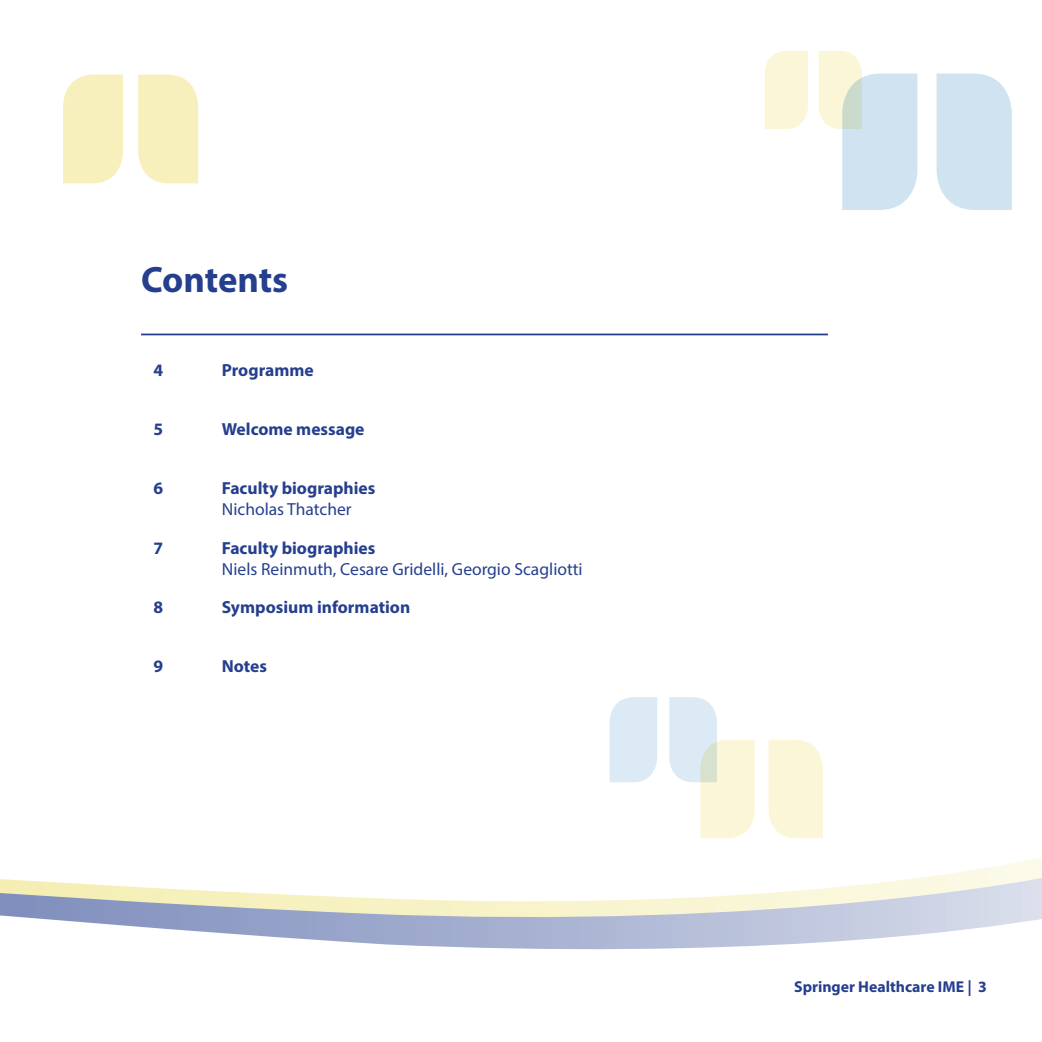
<style>
.page{position:relative;width:1042px;height:1042px;background:#fff}
.page>*{position:absolute;margin:0;border:0;box-sizing:border-box;transform-origin:0 0}
.Subhead{font:700 36.75px "Myriad Pro";letter-spacing:-.005em;color:#253f8e}
.t1{font:700 17.5px/21px "Myriad Pro";color:#253f8e}
.t2{font:17.5px/21px "Myriad Pro";color:#253f8e}
.t3{font:700 15.75px "Myriad Pro";color:#253f8e}
.s1{font-weight:400}
.s2{font-weight:700}
</style>
<div class="page">
<svg style="left:0;top:860px;width:1042px;height:89px"></svg>
<hr style="left:141px;top:334px;width:687px;height:1px;background:#253f8e">
<svg style="left:764px;top:51px;width:248px;height:159px"></svg>
<svg style="left:63px;top:75px;width:135px;height:108px"></svg>
<svg style="left:609px;top:697px;width:214px;height:141px"></svg>
<p class="Subhead" style="left:141px;top:256px;width:149px">Contents</p>
<p class="t1" style="left:154px;top:359px;width:11px">4</p>
<p class="t1" style="left:222px;top:359px;width:93px">Programme</p>
<p class="t1" style="left:154px;top:418px;width:11px">5</p>
<p class="t1" style="left:222px;top:418px;width:144px">Welcome message</p>
<p class="t1" style="left:154px;top:477px;width:11px">6</p>
<p class="t1" style="left:222px;top:477px;width:155px">Faculty biographies<br><span class="s1">Nicholas Thatcher</span></p>
<p class="t1" style="left:154px;top:537px;width:11px">7</p>
<p class="t2" style="left:222px;top:537px;width:362px"><span class="s2">Faculty biographies<br></span>Niels Reinmuth, Cesare Gridelli, Georgio Scagliotti</p>
<p class="t1" style="left:154px;top:596px;width:11px">8</p>
<p class="t1" style="left:222px;top:596px;width:190px">Symposium information</p>
<p class="t1" style="left:154px;top:655px;width:11px">9</p>
<p class="t1" style="left:222px;top:655px;width:47px">Notes</p>
<p class="t3" style="left:794px;top:976px;width:194px">Springer Healthcare IME | 3</p>
</div>
